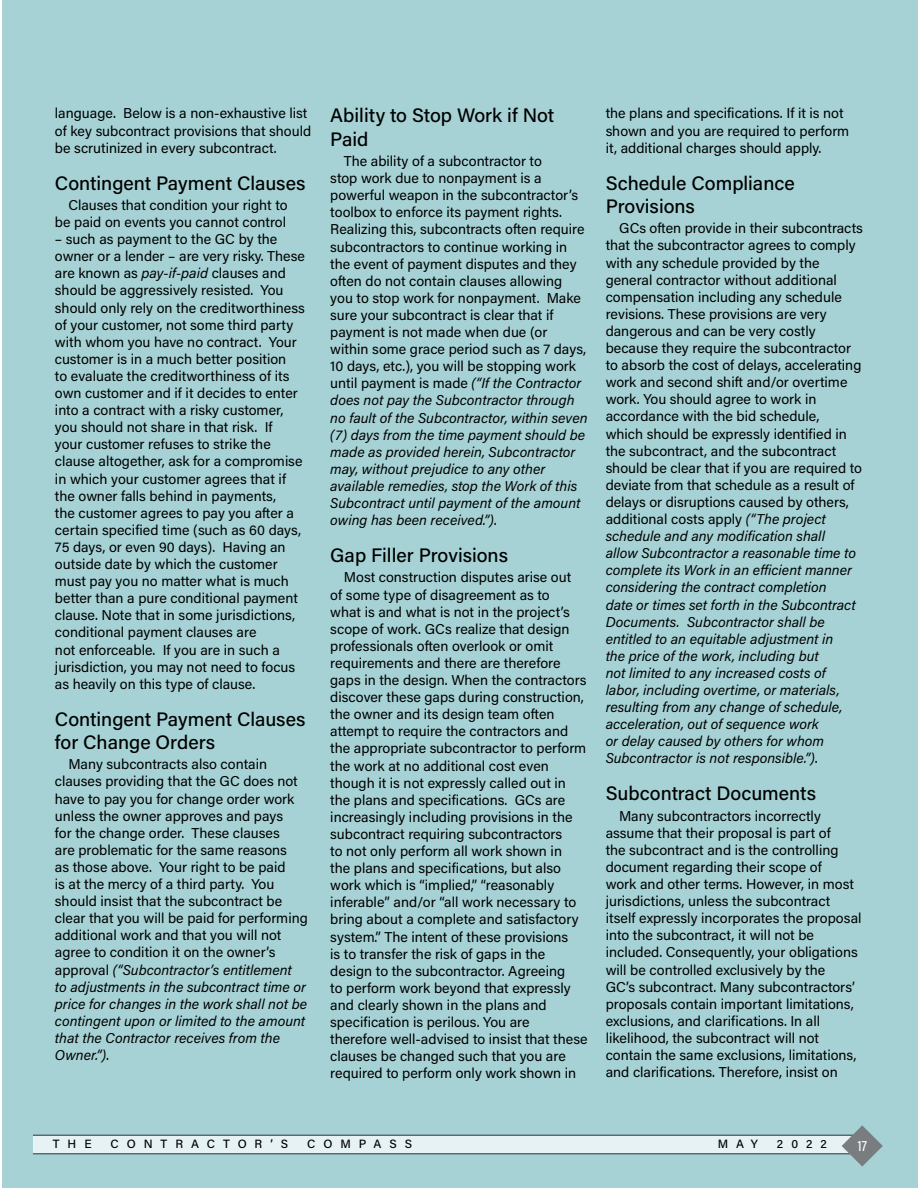
<style>
.page{position:relative;width:918px;height:1188px;background:#fff}
.page>*{position:absolute;margin:0;border:0;box-sizing:border-box;transform-origin:0 0}
.Page_Text_SubHead{font:500 19.5px/23.4px "Acumin Pro";color:#000}
.TOC_Article_Name{font:500 15px "Acumin Pro Cond";color:#fff}
.Page_Body_Text_9_5pt{font:14.25px/17.1px "Acumin Pro";color:#000}
.Page_Number{font:500 12px "Acumin Pro";letter-spacing:.66em;color:#000}
.s1{font-style:italic}
</style>
<div class="page">
<div style="left:2px;top:0;width:916px;height:1188px;background:#a6d2d5"></div>
<div style="left:33px;top:1135px;width:829px;height:19px;background:#e6f2f4"></div>
<svg style="left:842px;top:1125px;width:41px;height:42px"></svg>
<p class="Page_Body_Text_9_5pt" style="left:55px;top:104px;width:258px">language. Below is a non-exhaustive list of key subcontract provisions that should be scrutinized in every subcontract.</p>
<p class="Page_Text_SubHead" style="left:55px;top:170px;width:252px">Contingent Payment Clauses</p>
<p class="Page_Body_Text_9_5pt" style="left:55px;top:196px;width:234px;text-align:right">Clauses that condition your right to be paid on events you cannot control</p>
<p class="Page_Body_Text_9_5pt" style="left:55px;top:230px;width:252px">– such as payment to the GC by the owner or a lender – are very risky. These are known as <span class="s1">pay-if-paid</span> clauses and should be aggressively resisted. You should only rely on the creditworthiness of your customer, not some third party with whom you have no contract. Your customer is in a much better position<br>to evaluate the creditworthiness of its own customer and if it decides to enter into a contract with a risky customer, you should not share in that risk. If<br>your customer refuses to strike the clause altogether, ask for a compromise in which your customer agrees that if the owner falls behind in payments,<br>the customer agrees to pay you after a certain specified time (such as 60 days, 75 days, or even 90 days). Having an outside date by which the customer must pay you no matter what is much better than a pure conditional payment clause. Note that in some jurisdictions, conditional payment clauses are<br>not enforceable. If you are in such a jurisdiction, you may not need to focus as heavily on this type of clause.</p>
<p class="Page_Text_SubHead" style="left:55px;top:706px;width:252px">Contingent Payment Clauses for Change Orders</p>
<p class="Page_Body_Text_9_5pt" style="left:55px;top:755px;width:254px;text-indent:13px">Many subcontracts also contain clauses providing that the GC does not have to pay you for change order work unless the owner approves and pays<br>for the change order. These clauses<br>are problematic for the same reasons<br>as those above. Your right to be paid<br>is at the mercy of a third party. You should insist that the subcontract be clear that you will be paid for performing additional work and that you will not agree to condition it on the owner’s approval <span class="s1">(“Subcontractor’s entitlement<br>to adjustments in the subcontract time or price for changes in the work shall not be contingent upon or limited to the amount that the Contractor receives from the Owner.”)</span>.</p>
<p class="Page_Text_SubHead" style="left:330px;top:103px;width:226px">Ability to Stop Work if Not<br>Paid</p>
<p class="Page_Body_Text_9_5pt" style="left:330px;top:152px;width:259px;text-indent:13px">The ability of a subcontractor to<br>stop work due to nonpayment is a powerful weapon in the subcontractor’s toolbox to enforce its payment rights.<br>Realizing this, subcontracts often require subcontractors to continue working in the event of payment disputes and they often do not contain clauses allowing you to stop work for nonpayment. Make sure your subcontract is clear that if payment is not made when due (or within some grace period such as 7 days, 10 days, etc.), you will be stopping work until payment is made <span class="s1">(“If the Contractor does not pay the Subcontractor through no fault of the Subcontractor, within seven (7) days from the time payment should be made as provided herein, Subcontractor may, without prejudice to any other available remedies, stop the Work of this Subcontract until payment of the amount owing has been received.”)</span>.</p>
<p class="Page_Text_SubHead" style="left:330px;top:543px;width:179px">Gap Filler Provisions</p>
<p class="Page_Body_Text_9_5pt" style="left:330px;top:568px;width:259px;text-indent:13px">Most construction disputes arise out<br>of some type of disagreement as to<br>what is and what is not in the project’s scope of work. GCs realize that design professionals often overlook or omit requirements and there are therefore gaps in the design. When the contractors discover these gaps during construction, the owner and its design team often attempt to require the contractors and the appropriate subcontractor to perform the work at no additional cost even though it is not expressly called out in the plans and specifications. GCs are increasingly including provisions in the subcontract requiring subcontractors<br>to not only perform all work shown in<br>the plans and specifications, but also work which is “implied,” “reasonably inferable” and/or “all work necessary to bring about a complete and satisfactory system.” The intent of these provisions<br>is to transfer the risk of gaps in the design to the subcontractor. Agreeing<br>to perform work beyond that expressly and clearly shown in the plans and specification is perilous. You are therefore well-advised to insist that these clauses be changed such that you are required to perform only work shown in</p>
<p class="Page_Body_Text_9_5pt" style="left:606px;top:104px;width:245px">the plans and specifications. If it is not shown and you are required to perform it, additional charges should apply.</p>
<p class="Page_Text_SubHead" style="left:606px;top:170px;width:191px">Schedule Compliance<br>Provisions</p>
<p class="Page_Body_Text_9_5pt" style="left:606px;top:219px;width:259px;text-indent:14px">GCs often provide in their subcontracts that the subcontractor agrees to comply with any schedule provided by the general contractor without additional compensation including any schedule revisions. These provisions are very dangerous and can be very costly because they require the subcontractor to absorb the cost of delays, accelerating work and second shift and/or overtime work. You should agree to work in accordance with the bid schedule,<br>which should be expressly identified in the subcontract, and the subcontract should be clear that if you are required to deviate from that schedule as a result of delays or disruptions caused by others, additional costs apply <span class="s1">(“The project schedule and any modification shall<br>allow Subcontractor a reasonable time to complete its Work in an efficient manner considering the contract completion<br>date or times set forth in the Subcontract Documents. Subcontractor shall be entitled to an equitable adjustment in<br>the price of the work, including but<br>not limited to any increased costs of labor, including overtime, or materials, resulting from any change of schedule, acceleration, out of sequence work<br>or delay caused by others for whom Subcontractor is not responsible.”)</span>.</p>
<p class="Page_Text_SubHead" style="left:606px;top:781px;width:212px">Subcontract Documents</p>
<p class="Page_Body_Text_9_5pt" style="left:606px;top:807px;width:257px;text-indent:13px">Many subcontractors incorrectly assume that their proposal is part of<br>the subcontract and is the controlling document regarding their scope of<br>work and other terms. However, in most jurisdictions, unless the subcontract itself expressly incorporates the proposal into the subcontract, it will not be included. Consequently, your obligations will be controlled exclusively by the<br>GC’s subcontract. Many subcontractors’ proposals contain important limitations, exclusions, and clarifications. In all likelihood, the subcontract will not contain the same exclusions, limitations, and clarifications. Therefore, insist on</p>
<p class="Page_Number" style="left:53px;top:1135px;width:40px">THE</p>
<p class="Page_Number" style="left:110px;top:1135px;width:179px">CONTRACTOR’S</p>
<p class="Page_Number" style="left:307px;top:1135px;width:106px">COMPASS</p>
<p class="Page_Number" style="left:718px;top:1135px;width:42px">MAY</p>
<p class="Page_Number" style="left:777px;top:1135px;width:51px">2022</p>
<p class="TOC_Article_Name" style="left:858px;top:1136px;width:11px">17</p>
</div>
